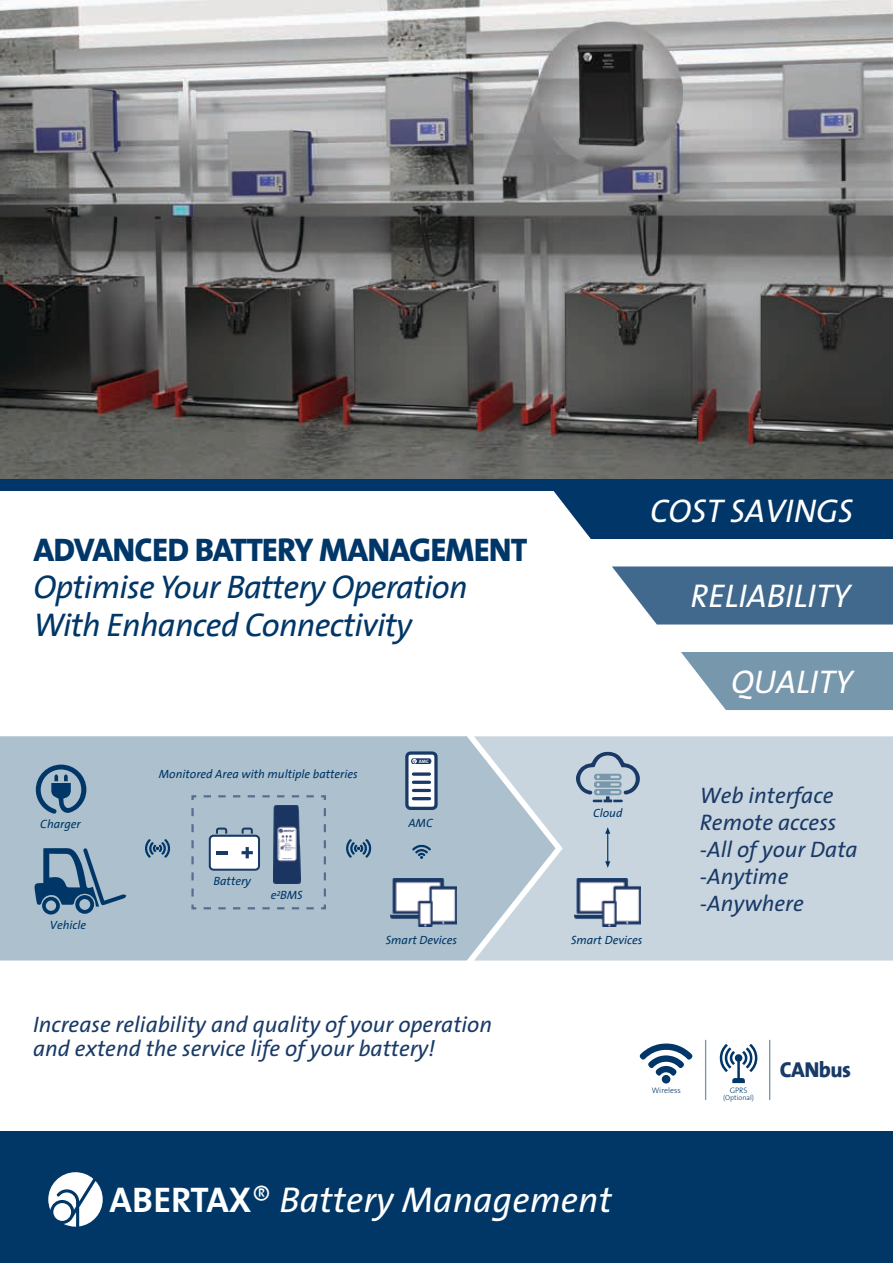
<style>
.page{position:relative;width:893px;height:1263px;background:#fff}
.page>*{position:absolute;margin:0;border:0;box-sizing:border-box;transform-origin:0 0}
.t1{font:italic 36px "The Sans";letter-spacing:.005em;color:#fff}
.t2{font:italic 33px/37.3px "The Sans";letter-spacing:-.02em;color:#003768}
.t3{font:italic 33px "The Sans";color:#fff}
.t4{font:800 33px "The Sans";letter-spacing:-.025em;color:#003768}
.t5{font:italic 22.5px/27px "The Sans";color:#193a67}
.t6{font:800 21.75px "The Sans";letter-spacing:-.025em;color:#193a67}
.t7{font:italic 12px "The Sans";color:#003768}
.t8{font:300 7.95px "The Sans";color:#003768}
.t9{font:300 7.05px "The Sans";color:#003768}
.t10{font:4.8px "The Sans Bold Caps";color:#fff}
.s1{font-family:"Myriad Pro"}
.s2{font-family:"The Sans Bold Caps";font-style:normal}
.s3{font-weight:300;font-style:normal}
</style>
<div class="page">
<div style="left:0;top:1132px;width:893px;height:131px;background:#003767"></div>
<svg style="left:48px;top:1172px;width:55px;height:55px"></svg>
<div style="left:53px;top:1203px;width:18px;height:18px;background:#fff;border-radius:50%"></div>
<img style="left:0;top:0;width:893px;height:479px">
<hr style="left:769px;top:1040px;width:1px;height:60px;background:#7797ac">
<hr style="left:705px;top:1040px;width:1px;height:60px;background:#7797ac">
<div style="left:0;top:736px;width:474px;height:224px;background:#adc0cd"></div>
<svg style="left:474px;top:736px;width:419px;height:224px;background:#c7d3dc"></svg>
<svg style="left:605px;top:827px;width:5px;height:41px"></svg>
<svg style="left:640px;top:1043px;width:53px;height:33px"></svg>
<div style="left:662px;top:1075px;width:8px;height:8px;background:#003768;border-radius:50%"></div>
<svg style="left:719px;top:1044px;width:39px;height:39px"></svg>
<svg style="left:191px;top:795px;width:135px;height:114px;background:#adbfcc"></svg>
<svg style="left:405px;top:751px;width:33px;height:59px"></svg>
<svg style="left:145px;top:839px;width:26px;height:19px"></svg>
<svg style="left:346px;top:839px;width:26px;height:19px"></svg>
<svg style="left:412px;top:844px;width:19px;height:15px"></svg>
<svg style="left:35px;top:848px;width:91px;height:66px;background:#6e8ea8"></svg>
<svg style="left:575px;top:751px;width:65px;height:51px;background:#9fb1c2"></svg>
<svg style="left:36px;top:764px;width:50px;height:50px;background:#6587a3"></svg>
<img style="left:390px;top:878px;width:66px;height:48px">
<img style="left:575px;top:879px;width:66px;height:48px">
<img style="left:273px;top:806px;width:27px;height:78px">
<div style="left:0;top:479px;width:893px;height:11px;background:#003768"></div>
<svg style="left:546px;top:490px;width:347px;height:49px;background:#124573"></svg>
<svg style="left:612px;top:566px;width:281px;height:58px;background:#507696"></svg>
<svg style="left:681px;top:652px;width:212px;height:58px;background:#85a1b4"></svg>
<h2 class="t4" style="left:33px;top:522px;width:496px">ADVANCED BATTERY MANAGEMENT</h2>
<h2 class="t2" style="left:33px;top:567px;width:436px">Optimise Your Battery Operation<br>With Enhanced Connectivity</h2>
<h2 class="t3" style="left:650px;top:483px;width:205px">COST SAVINGS</h2>
<h2 class="t3" style="left:691px;top:568px;width:161px">RELIABILITY</h2>
<h2 class="t3" style="left:731px;top:654px;width:123px">QUALITY</h2>
<p class="t7" style="left:40px;top:814px;width:42px">Charger</p>
<p class="t7" style="left:50px;top:915px;width:38px">Vehicle</p>
<p class="t7" style="left:159px;top:764px;width:200px">Monitored Area with multiple batteries</p>
<p class="t7" style="left:213px;top:871px;width:39px">Battery</p>
<p class="t7" style="left:271px;top:884px;width:33px">e<span class="s1">2</span>BMS</p>
<p class="t10" style="left:419px;top:757px;width:12px">AMC</p>
<p class="t7" style="left:408px;top:812px;width:26px">AMC</p>
<p class="t7" style="left:593px;top:802px;width:31px">Cloud</p>
<p class="t7" style="left:386px;top:929px;width:73px">Smart Devices</p>
<p class="t7" style="left:571px;top:929px;width:73px">Smart Devices</p>
<p class="t5" style="left:700px;top:781px;width:159px">Web interface<br>Remote access -All of your Data -Anytime -Anywhere</p>
<p class="t5" style="left:33px;top:1012px;width:460px;line-height:24px">Increase reliability and quality of your operation and extend the service life of your battery!</p>
<p class="t8" style="left:652px;top:1084px;width:31px">Wireless</p>
<p class="t8" style="left:730px;top:1084px;width:19px">GPRS</p>
<p class="t9" style="left:723px;top:1091px;width:32px">(Optional)</p>
<p class="t6" style="left:780px;top:1052px;width:73px">CANbus</p>
<h1 class="t1" style="left:110px;top:1170px;width:504px"><span class="s2">ABERTAX</span><span class="s3">®</span> Battery Management</h1>
</div>
